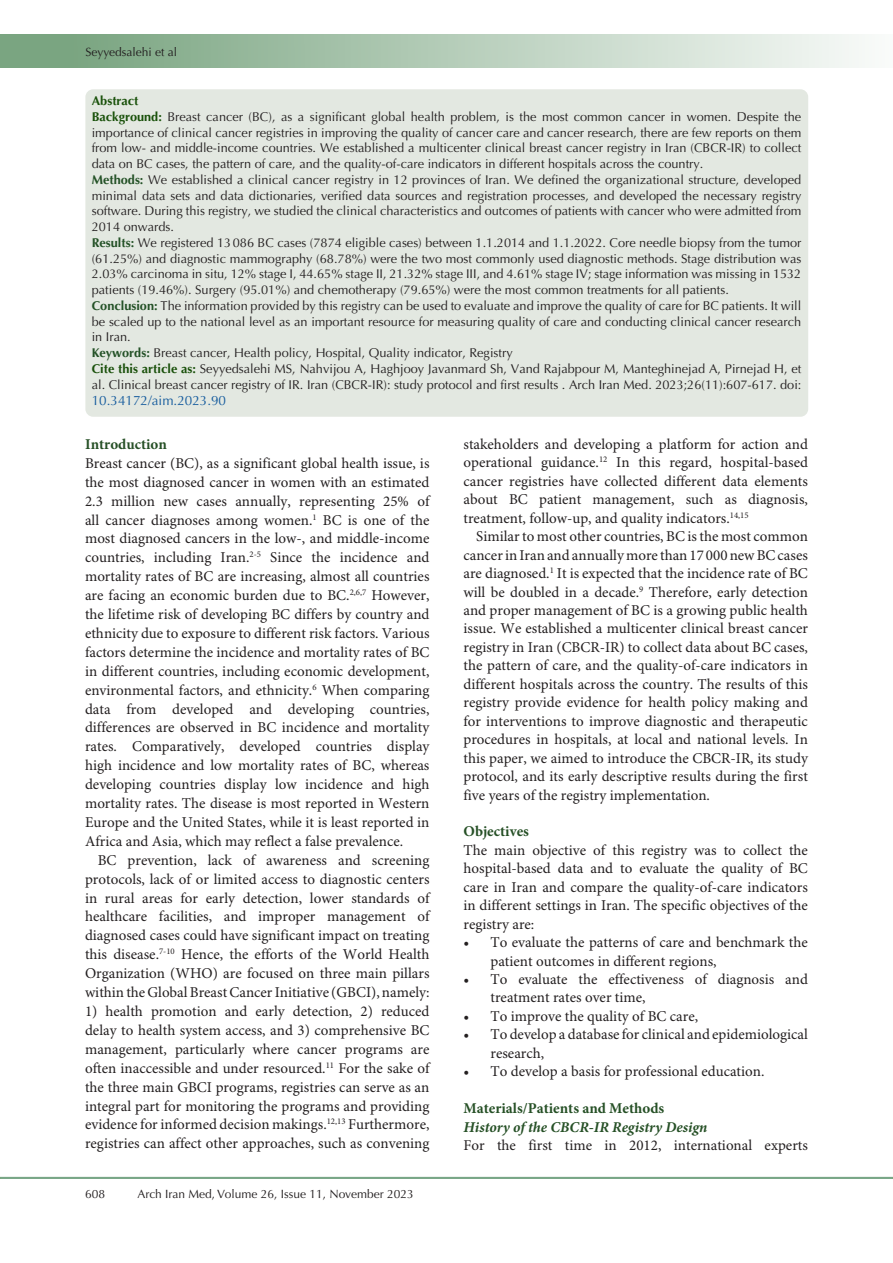
<style>
.page{position:relative;width:893px;height:1263px;background:#fff}
.page>*{position:absolute;margin:0;border:0;box-sizing:border-box;transform-origin:0 0}
.t1{font:15px/18.9px "Minion Pro";color:#231f20;text-align:justify}
.t2{font:700 15px "Minion Pro";color:#265026}
.t3{font:italic 700 15px "Minion Pro";color:#265026}
.t4{font:13.5px "Optima LT Std";color:#175d9e}
.t5{font:12.75px/15.8px "Optima LT Std";color:#231f20;text-align:justify}
.t6{font:700 12.75px "Optima LT Std";color:#19510a}
.t7{font:12px "Optima LT Std";color:#231f20}
.s1{font-weight:700;color:#19510a}
.s2{font-weight:700;color:#235126}
.s3{font-weight:700;color:#19500a}
</style>
<div class="page">
<div style="left:0;top:1177px;width:893px;height:2px;background:#0099e5;border:1px solid #7aa581"></div>
<div style="left:0;top:35px;width:893px;height:33px;background:linear-gradient(to right,#719f78,#f9fbf9)"></div>
<div style="left:85px;top:89px;width:723px;height:328px;background:#e3e8e1;border-radius:8px"></div>
<p class="t7" style="left:85px;top:45px;width:93px">Seyyedsalehi et al</p>
<p class="t6" style="left:92px;top:93px;width:48px">Abstract</p>
<p class="t5" style="left:92px;top:109px;width:711px"><span class="s1">Background:</span> Breast cancer (BC), as a significant global health problem, is the most common cancer in women. Despite the importance of clinical cancer registries in improving the quality of cancer care and cancer research, there are few reports on them from low- and middle-income countries. We established a multicenter clinical breast cancer registry in Iran (CBCR-IR) to collect data on BC cases, the pattern of care, and the quality-of-care indicators in different hospitals across the country.</p>
<p class="t5" style="left:92px;top:172px;width:711px"><span class="s2">Methods:</span> We established a clinical cancer registry in 12 provinces of Iran. We defined the organizational structure, developed minimal data sets and data dictionaries, verified data sources and registration processes, and developed the necessary registry software. During this registry, we studied the clinical characteristics and outcomes of patients with cancer who were admitted from 2014 onwards.</p>
<p class="t5" style="left:92px;top:235px;width:711px"><span class="s2">Results:</span> We registered 13086 BC cases (7874 eligible cases) between 1.1.2014 and 1.1.2022. Core needle biopsy from the tumor (61.25%) and diagnostic mammography (68.78%) were the two most commonly used diagnostic methods. Stage distribution was 2.03% carcinoma in situ, 12% stage I, 44.65% stage II, 21.32% stage III, and 4.61% stage IV; stage information was missing in 1532 patients (19.46%). Surgery (95.01%) and chemotherapy (79.65%) were the most common treatments for all patients.</p>
<p class="t5" style="left:92px;top:298px;width:711px"><span class="s2">Conclusion:</span> The information provided by this registry can be used to evaluate and improve the quality of care for BC patients. It will be scaled up to the national level as an important resource for measuring quality of care and conducting clinical cancer research in Iran.</p>
<p class="t5" style="left:92px;top:345px;width:422px"><span class="s2">Keywords:</span> Breast cancer, Health policy, Hospital, Quality indicator, Registry</p>
<p class="t5" style="left:92px;top:361px;width:711px"><span class="s3">Cite this article as:</span> Seyyedsalehi MS, Nahvijou A, Haghjooy Javanmard Sh, Vand Rajabpour M, Manteghinejad A, Pirnejad H, et al. Clinical breast cancer registry of IR. Iran (CBCR-IR): study protocol and first results . Arch Iran Med. 2023;26(11):607-617. doi:</p>
<p class="t4" style="left:92px;top:392px;width:136px">10.34172/aim.2023.90</p>
<p class="t2" style="left:85px;top:433px;width:83px">Introduction</p>
<p class="t1" style="left:85px;top:454px;width:346px">Breast cancer (BC), as a significant global health issue, is the most diagnosed cancer in women with an estimated 2.3 million new cases annually, representing 25% of all cancer diagnoses among women.<sup>1</sup> BC is one of the most diagnosed cancers in the low-, and middle-income countries, including Iran.<sup>2-5</sup> Since the incidence and mortality rates of BC are increasing, almost all countries are facing an economic burden due to BC.<sup>2,6,7</sup> However, the lifetime risk of developing BC differs by country and ethnicity due to exposure to different risk factors. Various factors determine the incidence and mortality rates of BC in different countries, including economic development, environmental factors, and ethnicity.<sup>6</sup> When comparing data from developed and developing countries, differences are observed in BC incidence and mortality rates. Comparatively, developed countries display high incidence and low mortality rates of BC, whereas developing countries display low incidence and high mortality rates. The disease is most reported in Western Europe and the United States, while it is least reported in Africa and Asia, which may reflect a false prevalence.</p>
<p class="t1" style="left:85px;top:851px;width:346px;text-indent:13px">BC prevention, lack of awareness and screening protocols, lack of or limited access to diagnostic centers in rural areas for early detection, lower standards of healthcare facilities, and improper management of diagnosed cases could have significant impact on treating this disease.<sup>7-10</sup> Hence, the efforts of the World Health Organization (WHO) are focused on three main pillars within the Global Breast Cancer Initiative (GBCI), namely:</p>
<p class="t1" style="left:85px;top:1002px;width:346px">1) health promotion and early detection, 2) reduced delay to health system access, and 3) comprehensive BC management, particularly where cancer programs are often inaccessible and under resourced.<sup>11</sup> For the sake of the three main GBCI programs, registries can serve as an integral part for monitoring the programs and providing evidence for informed decision makings.<sup>12,13</sup> Furthermore, registries can affect other approaches, such as convening</p>
<p class="t7" style="left:85px;top:1187px;width:22px">608</p>
<p class="t7" style="left:138px;top:1187px;width:278px">Arch Iran Med, Volume 26, Issue 11, November 2023</p>
<p class="t1" style="left:463px;top:435px;width:346px;line-height:18.5px">stakeholders and developing a platform for action and operational guidance.<sup>12</sup> In this regard, hospital-based cancer registries have collected different data elements about BC patient management, such as diagnosis, treatment, follow-up, and quality indicators.<sup>14,15</sup></p>
<p class="t1" style="left:463px;top:528px;width:346px;line-height:18.5px;text-indent:13px">Similar to most other countries, BC is the most common cancer in Iran and annually more than 17 000 new BC cases are diagnosed.<sup>1</sup> It is expected that the incidence rate of BC will be doubled in a decade.<sup>9</sup> Therefore, early detection and proper management of BC is a growing public health issue. We established a multicenter clinical breast cancer registry in Iran (CBCR-IR) to collect data about BC cases, the pattern of care, and the quality-of-care indicators in different hospitals across the country. The results of this registry provide evidence for health policy making and for interventions to improve diagnostic and therapeutic procedures in hospitals, at local and national levels. In this paper, we aimed to introduce the CBCR-IR, its study protocol, and its early descriptive results during the first five years of the registry implementation.</p>
<p class="t2" style="left:463px;top:821px;width:67px">Objectives</p>
<p class="t1" style="left:463px;top:841px;width:346px;line-height:18.5px">The main objective of this registry was to collect the hospital-based data and to evaluate the quality of BC care in Iran and compare the quality-of-care indicators in different settings in Iran. The specific objectives of the registry are:</p>
<p class="t1" style="left:490px;top:934px;width:319px;line-height:18.5px;text-indent:-27px">• To evaluate the patterns of care and benchmark the patient outcomes in different regions,</p>
<p class="t1" style="left:490px;top:971px;width:319px;line-height:18.5px;text-indent:-27px">• To evaluate the effectiveness of diagnosis and treatment rates over time,</p>
<p class="t1" style="left:463px;top:1007px;width:236px">• To improve the quality of BC care,</p>
<p class="t1" style="left:490px;top:1026px;width:319px;line-height:18.5px;text-indent:-27px">• To develop a database for clinical and epidemiological research,</p>
<p class="t1" style="left:463px;top:1063px;width:302px">• To develop a basis for professional education.</p>
<p class="t2" style="left:463px;top:1098px;width:202px">Materials/Patients and Methods</p>
<p class="t3" style="left:463px;top:1116px;width:245px">History of the CBCR-IR Registry Design</p>
<p class="t1" style="left:463px;top:1137px;width:346px">For the first time in 2012, international experts</p>
</div>
